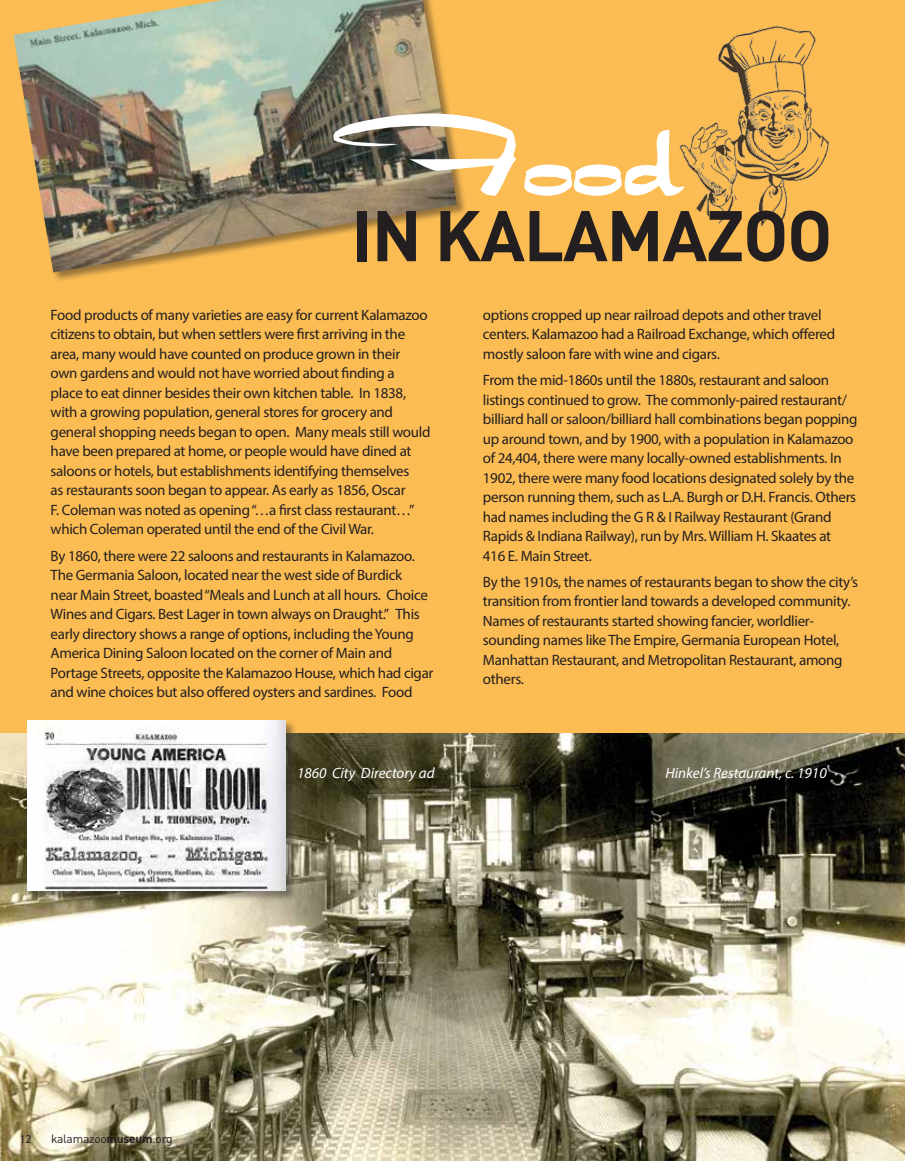
<style>
.page{position:relative;width:905px;height:1161px;background:#fff}
.page>*{position:absolute;margin:0;border:0;box-sizing:border-box;transform-origin:0 0}
.t1{font:108px "Dragonwick";color:#fff}
.t2{font:700 70.5px "DIN Pro";letter-spacing:-.02em;color:#231f20}
.t3{font:15px/19.5px "Myriad Pro";letter-spacing:-.02em;color:#231f20}
.t4{font:italic 15px "Myriad Pro";color:#fff}
.t5{font:12px "DIN Pro";letter-spacing:-.02em;color:#231f20}
.t6{font:12px "Myriad Pro";color:#231f20}
.s1{font-weight:700}
</style>
<div class="page">
<div style="left:0;top:0;width:904px;height:1161px;background:#fbbc53"></div>
<div style="left:14px;top:0;width:453px;height:283px;background:#231f20;opacity:.45"></div>
<img style="left:13px;top:0;width:444px;height:272px">
<img style="left:0;top:734px;width:904px;height:427px">
<div style="left:27px;top:720px;width:270px;height:182px;background:#231f20;opacity:.45"></div>
<img style="left:27px;top:720px;width:259px;height:171px">
<img style="left:679px;top:25px;width:151px;height:204px">
<h1 class="t1" style="left:324px;top:113px;width:364px">Food</h1>
<h2 class="t2" style="left:351px;top:188px;width:482px">IN KALAMAZOO</h2>
<p class="t3" style="left:51px;top:305px;width:381px">Food products of many varieties are easy for current Kalamazoo citizens to obtain, but when settlers were first arriving in the area, many would have counted on produce grown in their own gardens and would not have worried about finding a place to eat dinner besides their own kitchen table. In 1838, with a growing population, general stores for grocery and general shopping needs began to open. Many meals still would have been prepared at home, or people would have dined at saloons or hotels, but establishments identifying themselves<br>as restaurants soon began to appear. As early as 1856, Oscar<br>F. Coleman was noted as opening “…a first class restaurant…” which Coleman operated until the end of the Civil War.</p>
<p class="t3" style="left:51px;top:546px;width:384px">By 1860, there were 22 saloons and restaurants in Kalamazoo.<br>The Germania Saloon, located near the west side of Burdick<br>near Main Street, boasted “Meals and Lunch at all hours. Choice Wines and Cigars. Best Lager in town always on Draught.” This early directory shows a range of options, including the Young America Dining Saloon located on the corner of Main and Portage Streets, opposite the Kalamazoo House, which had cigar and wine choices but also offered oysters and sardines. Food</p>
<p class="t3" style="left:483px;top:305px;width:354px">options cropped up near railroad depots and other travel centers. Kalamazoo had a Railroad Exchange, which offered mostly saloon fare with wine and cigars.</p>
<p class="t3" style="left:483px;top:370px;width:376px">From the mid-1860s until the 1880s, restaurant and saloon listings continued to grow. The commonly-paired restaurant/ billiard hall or saloon/billiard hall combinations began popping up around town, and by 1900, with a population in Kalamazoo of 24,404, there were many locally-owned establishments. In 1902, there were many food locations designated solely by the person running them, such as L.A. Burgh or D.H. Francis. Others had names including the G R &amp; I Railway Restaurant (Grand Rapids &amp; Indiana Railway), run by Mrs. William H. Skaates at<br>416 E. Main Street.</p>
<p class="t3" style="left:483px;top:572px;width:377px">By the 1910s, the names of restaurants began to show the city’s transition from frontier land towards a developed community.<br>Names of restaurants started showing fancier, worldlier&shy;sounding names like The Empire, Germania European Hotel, Manhattan Restaurant, and Metropolitan Restaurant, among others.</p>
<p class="t4" style="left:297px;top:764px;width:139px">1860 City Directory ad</p>
<p class="t4" style="left:665px;top:764px;width:163px">Hinkel’s Restaurant, c. 1910</p>
<p class="t6" style="left:20px;top:1132px;width:14px">12</p>
<p class="t5" style="left:51px;top:1131px;width:123px">kalamazoo<span class="s1">museum</span>.org</p>
</div>
